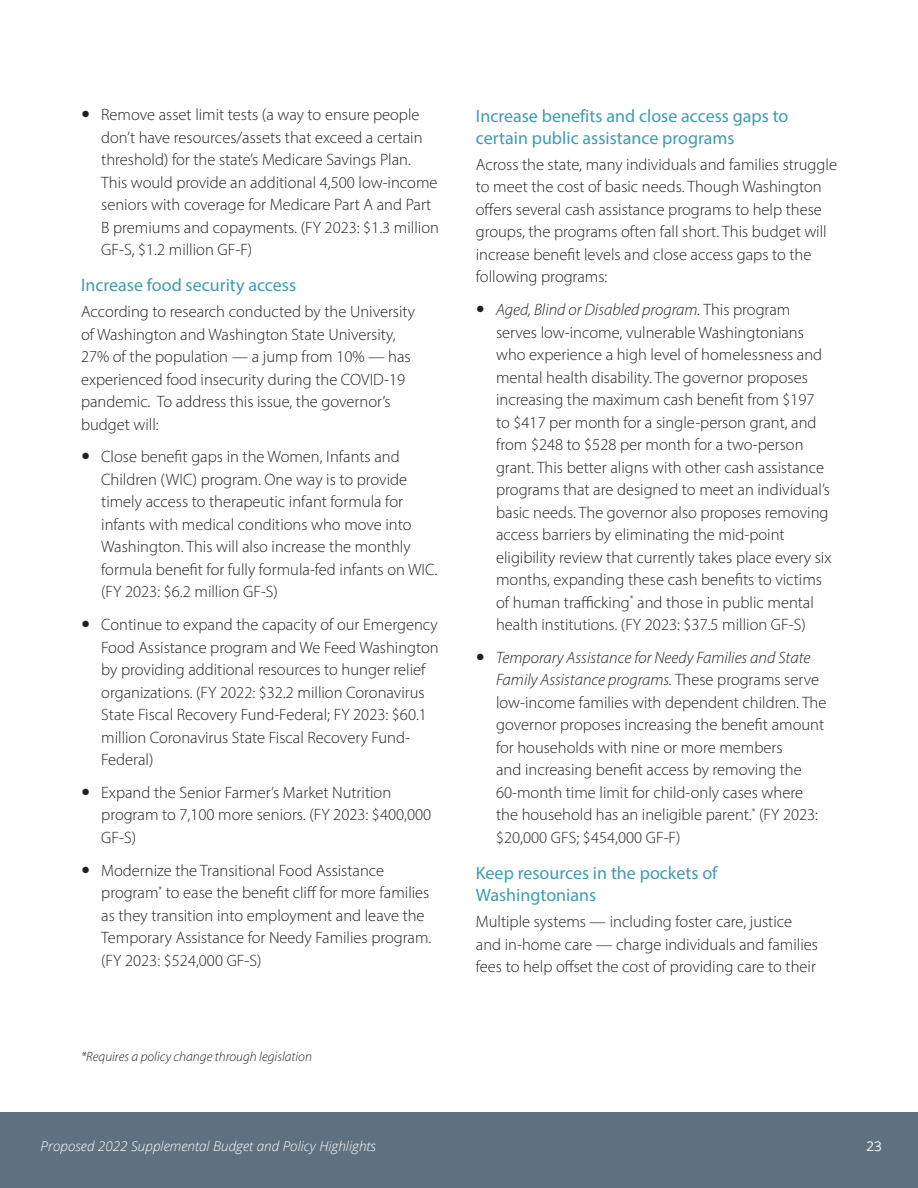
<style>
.page{position:relative;width:918px;height:1188px;background:#fff}
.page>*{position:absolute;margin:0;border:0;box-sizing:border-box;transform-origin:0 0}
.Heading_2{font:18px/22.5px "Myriad Pro";color:#3f9caf}
.Body_text{font:300 16.5px/22.5px "Myriad Pro";color:#231f20}
.t1{font:italic 300 13.5px "Open Sans";color:#fff}
.t2{font:italic 300 13.5px "Myriad Pro";color:#231f20}
.t3{font:13.5px "Open Sans";color:#fff}
.s1{font-style:italic}
</style>
<div class="page">
<div style="left:0;top:1112px;width:918px;height:76px;background:#5f717e"></div>
<p class="Body_text" style="left:101px;top:103px;width:339px">Remove asset limit tests (a way to ensure people don’t have resources/assets that exceed a certain threshold) for the state’s Medicare Savings Plan.<br>This would provide an additional 4,500 low-income seniors with coverage for Medicare Part A and Part B premiums and copayments. (FY 2023: $1.3 million GF-S, $1.2 million GF-F)</p>
<p class="Heading_2" style="left:81px;top:274px;width:217px">Increase food security access</p>
<p class="Body_text" style="left:81px;top:300px;width:336px">According to research conducted by the University of Washington and Washington State University, 27% of the population — a jump from 10% — has experienced food insecurity during the COVID-19 pandemic. To address this issue, the governor’s budget will:</p>
<p class="Body_text" style="left:101px;top:445px;width:338px">Close benefit gaps in the Women, Infants and Children (WIC) program. One way is to provide timely access to therapeutic infant formula for infants with medical conditions who move into Washington. This will also increase the monthly formula benefit for fully formula-fed infants on WIC. (FY 2023: $6.2 million GF-S)</p>
<p class="Body_text" style="left:101px;top:613px;width:339px">Continue to expand the capacity of our Emergency Food Assistance program and We Feed Washington by providing additional resources to hunger relief organizations. (FY 2022: $32.2 million Coronavirus State Fiscal Recovery Fund-Federal; FY 2023: $60.1 million Coronavirus State Fiscal Recovery Fund-Federal)</p>
<p class="Body_text" style="left:101px;top:781px;width:331px">Expand the Senior Farmer’s Market Nutrition program to 7,100 more seniors. (FY 2023: $400,000<br>GF-S)</p>
<p class="Body_text" style="left:101px;top:859px;width:332px">Modernize the Transitional Food Assistance program<sup>*</sup> to ease the benefit cliff for more families as they transition into employment and leave the Temporary Assistance for Needy Families program. (FY 2023: $524,000 GF-S)</p>
<p class="t2" style="left:81px;top:1048px;width:233px">*Requires a policy change through legislation</p>
<p class="Heading_2" style="left:476px;top:104px;width:314px">Increase benefits and close access gaps to certain public assistance programs</p>
<p class="Body_text" style="left:476px;top:153px;width:363px">Across the state, many individuals and families struggle to meet the cost of basic needs. Though Washington offers several cash assistance programs to help these groups, the programs often fall short. This budget will increase benefit levels and close access gaps to the following programs:</p>
<p class="Body_text" style="left:496px;top:298px;width:337px"><span class="s1">Aged, Blind or Disabled program.</span> This program serves low-income, vulnerable Washingtonians who experience a high level of homelessness and mental health disability. The governor proposes increasing the maximum cash benefit from $197 to $417 per month for a single-person grant, and from $248 to $528 per month for a two-person grant. This better aligns with other cash assistance programs that are designed to meet an individual’s basic needs. The governor also proposes removing access barriers by eliminating the mid-point eligibility review that currently takes place every six months, expanding these cash benefits to victims of human trafficking<sup>*</sup> and those in public mental health institutions. (FY 2023: $37.5 million GF-S)</p>
<p class="Body_text" style="left:496px;top:646px;width:332px"><span class="s1">Temporary Assistance for Needy Families and State Family Assistance programs.</span> These programs serve low-income families with dependent children. The governor proposes increasing the benefit amount for households with nine or more members<br>and increasing benefit access by removing the 60-month time limit for child-only cases where the household has an ineligible parent.<sup>*</sup> (FY 2023: $20,000 GFS; $454,000 GF-F)</p>
<p class="Heading_2" style="left:476px;top:861px;width:243px">Keep resources in the pockets of<br>Washingtonians</p>
<p class="Body_text" style="left:476px;top:910px;width:344px">Multiple systems — including foster care, justice and in-home care — charge individuals and families fees to help offset the cost of providing care to their</p>
<p class="t1" style="left:41px;top:1136px;width:337px">Proposed 2022 Supplemental Budget and Policy Highlights</p>
<p class="t3" style="left:867px;top:1136px;width:17px">23</p>
</div>
